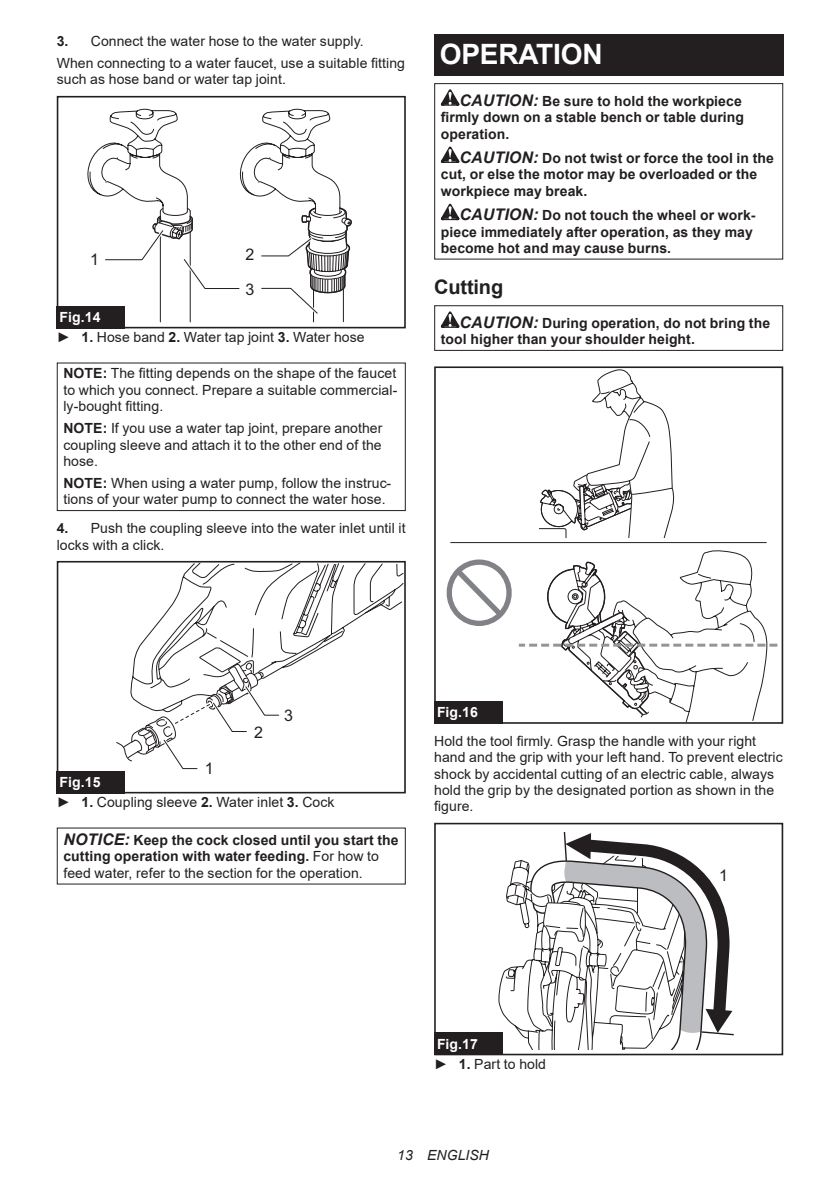
<style>
.page{position:relative;width:840px;height:1191px;background:#fff}
.page>*{position:absolute;margin:0;border:0;box-sizing:border-box;transform-origin:0 0}
.t1{font:700 28px "Arial";letter-spacing:-.01em;color:#fff}
.t2{font:700 20px "Arial";letter-spacing:-.01em;color:#231f20}
.t3{font:16px/34.6px "Arial";color:#231f20}
.t4{font:14px/16.4px "Arial";letter-spacing:.005em;color:#231f20}
.t5{font:700 14px/16.4px "Arial";letter-spacing:.005em;color:#231f20}
.t6{font:italic 14px "Arial";letter-spacing:.005em;color:#231f20}
.t7{font:700 14px "Arial";color:#fff}
.s1{font-weight:700}
.s2{font-weight:700;color:#fff}
.s3{font-style:italic;font-size:16px}
.s4{font-weight:400}
</style>
<div class="page">
<div style="left:57px;top:96px;width:348px;height:232px;border:2px solid #231f20"></div>
<svg style="left:87px;top:109px;width:265px;height:214px"></svg>
<div style="left:57px;top:306px;width:68px;height:22px;background:#231f20"></div>
<div style="left:57px;top:362px;width:348px;height:149px;border:1px solid #231f20"></div>
<svg style="left:133px;top:564px;width:269px;height:105px"></svg>
<div style="left:57px;top:561px;width:348px;height:232px;border:2px solid #231f20"></div>
<svg style="left:116px;top:662px;width:165px;height:108px"></svg>
<div style="left:57px;top:770px;width:68px;height:23px;background:#231f20"></div>
<div style="left:434px;top:34px;width:348px;height:41px;background:#231f20"></div>
<svg style="left:440px;top:89px;width:19px;height:17px"></svg>
<svg style="left:440px;top:146px;width:19px;height:17px"></svg>
<svg style="left:440px;top:204px;width:19px;height:16px"></svg>
<div style="left:434px;top:83px;width:348px;height:176px;border:1px solid #231f20"></div>
<svg style="left:440px;top:311px;width:19px;height:17px"></svg>
<div style="left:434px;top:305px;width:348px;height:46px;border:1px solid #231f20"></div>
<svg style="left:539px;top:369px;width:135px;height:169px"></svg>
<svg style="left:446px;top:550px;width:331px;height:171px"></svg>
<hr style="left:450px;top:542px;width:315px;height:1px;background:#231f20">
<div style="left:434px;top:695px;width:73px;height:29px;background:#fff"></div>
<div style="left:434px;top:366px;width:348px;height:358px;border:2px solid #231f20"></div>
<div style="left:434px;top:701px;width:68px;height:23px;background:#231f20"></div>
<svg style="left:498px;top:832px;width:236px;height:218px"></svg>
<div style="left:434px;top:1027px;width:73px;height:28px;background:#fff"></div>
<div style="left:434px;top:822px;width:348px;height:233px;border:2px solid #231f20"></div>
<div style="left:434px;top:1032px;width:68px;height:23px;background:#231f20"></div>
<p class="t4" style="left:57px;top:30px;width:349px;line-height:22px"><span class="s1">3.</span> Connect the water hose to the water supply.<br>When connecting to a water faucet, use a suitable fitting</p>
<p class="t4" style="left:57px;top:71px;width:230px">such as hose band or water tap joint.</p>
<p class="t3" style="left:90px;top:242px;width:10px">1</p>
<p class="t3" style="left:245px;top:237px;width:10px">2<br>3</p>
<p class="t4" style="left:57px;top:306px;width:309px;line-height:20.2px"><span class="s2">Fig.14<br></span>► <span class="s1">1.</span> Hose band <span class="s1">2.</span> Water tap joint <span class="s1">3.</span> Water hose</p>
<p class="t4" style="left:63px;top:365px;width:335px;text-align:justify"><span class="s1">NOTE:</span> The fitting depends on the shape of the faucet to which you connect. Prepare a suitable commercial&shy;ly-bought fitting.</p>
<p class="t4" style="left:63px;top:420px;width:320px;text-align:justify"><span class="s1">NOTE:</span> If you use a water tap joint, prepare another coupling sleeve and attach it to the other end of the hose.</p>
<p class="t4" style="left:63px;top:475px;width:329px"><span class="s1">NOTE:</span> When using a water pump, follow the instruc&shy;tions of your water pump to connect the water hose.</p>
<p class="t4" style="left:57px;top:520px;width:350px"><span class="s1">4.</span> Push the coupling sleeve into the water inlet until it locks with a click.</p>
<h1 class="t1" style="left:439px;top:34px;width:164px">OPERATION</h1>
<p class="t5" style="left:440px;top:93px;width:304px;text-indent:19px"><span class="s3">CAUTION:</span> Be sure to hold the workpiece firmly down on a stable bench or table during operation.</p>
<p class="t5" style="left:440px;top:150px;width:334px;text-indent:19px"><span class="s3">CAUTION:</span> Do not twist or force the tool in the cut, or else the motor may be overloaded or the workpiece may break.</p>
<p class="t5" style="left:440px;top:207px;width:316px;text-indent:19px"><span class="s3">CAUTION:</span> Do not touch the wheel or work&shy;piece immediately after operation, as they may become hot and may cause burns.</p>
<h2 class="t2" style="left:434px;top:273px;width:70px">Cutting</h2>
<p class="t5" style="left:440px;top:315px;width:330px;text-indent:19px"><span class="s3">CAUTION:</span> During operation, do not bring the tool higher than your shoulder height.</p>
<p class="t3" style="left:205px;top:751px;width:10px">1</p>
<p class="t3" style="left:254px;top:715px;width:10px">2</p>
<p class="t3" style="left:284px;top:697px;width:10px">3</p>
<p class="t4" style="left:57px;top:771px;width:279px;line-height:20.2px"><span class="s2">Fig.15<br></span>► <span class="s1">1.</span> Coupling sleeve <span class="s1">2.</span> Water inlet <span class="s1">3.</span> Cock</p>
<p class="t5" style="left:63px;top:832px;width:336px"><span class="s3">NOTICE:</span> Keep the cock closed until you start the cutting operation with water feeding. <span class="s4">For how to feed water, refer to the section for the operation.</span></p>
<p class="t7" style="left:437px;top:702px;width:42px">Fig.16</p>
<p class="t4" style="left:434px;top:732px;width:350px">Hold the tool firmly. Grasp the handle with your right hand and the grip with your left hand. To prevent electric shock by accidental cutting of an electric cable, always hold the grip by the designated portion as shown in the figure.</p>
<p class="t3" style="left:718px;top:858px;width:10px">1</p>
<p class="t4" style="left:434px;top:1033px;width:113px;line-height:20.2px"><span class="s2">Fig.17<br></span>► <span class="s1">1.</span> Part to hold</p>
<p class="t6" style="left:397px;top:1146px;width:93px">13 ENGLISH</p>
</div>
